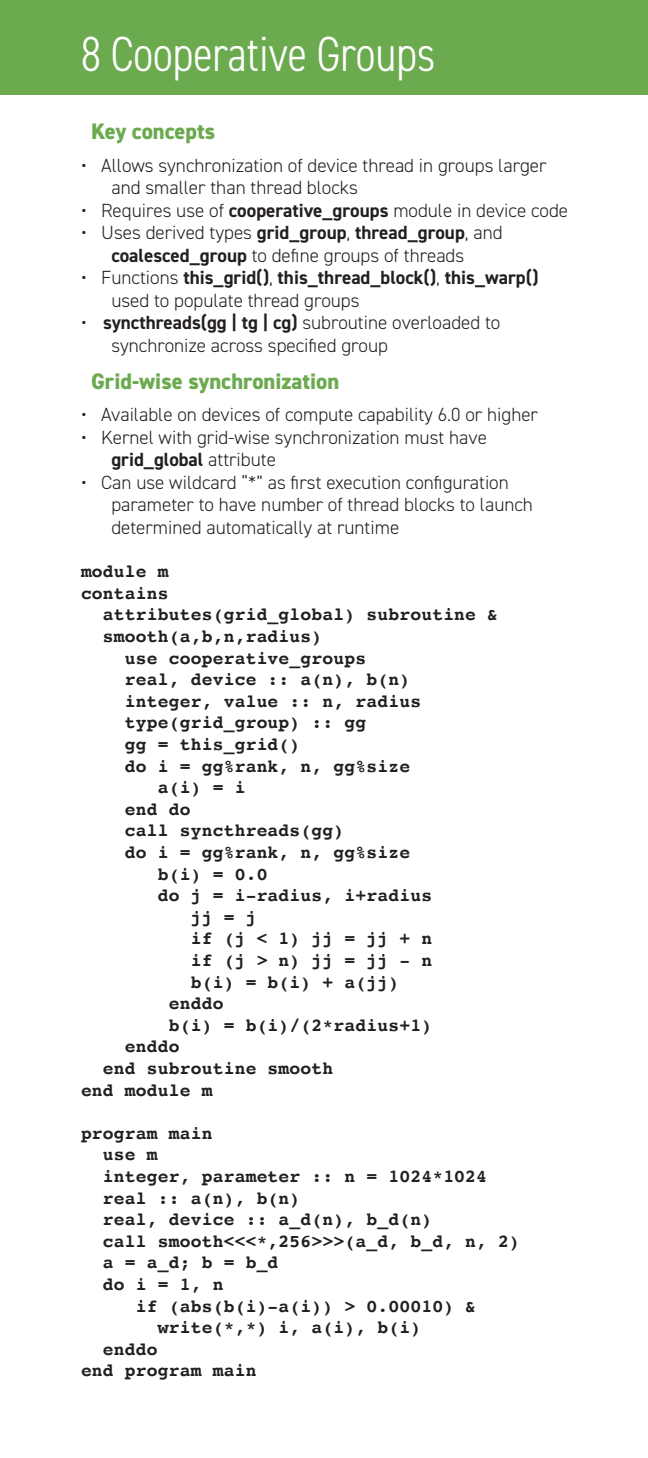
<style>
.page{position:relative;width:648px;height:1458px;background:#fff}
.page>*{position:absolute;margin:0;border:0;box-sizing:border-box;transform-origin:0 0}
.Titles{font:300 condensed 49.5px "DIN2014";color:#fff}
.Example_listing{font:800 22.5px "DIN2014";color:#6caa4f}
.t1{font:300 19.12px/22.5px "DIN2014";color:#231f20}
.t2{font:700 19.12px/22.5px "DIN2014";color:#231f20}
.Example_listing-2{font:700 18px/21.6px "Courier";letter-spacing:.01em;color:#231f20}
.s1{font-weight:700}
.s2{font-weight:300}
.s3{font-weight:400}
</style>
<div class="page">
<div style="left:0;top:0;width:648px;height:95px;background:#6caa4f"></div>
<p class="Titles" style="left:81px;top:23px;width:356px">8 Cooperative Groups</p>
<p class="Example_listing" style="left:91px;top:116px;width:126px">Key concepts</p>
<p class="t1" style="left:111px;top:154px;width:437px;text-indent:-30px">• Allows synchronization of device thread in groups larger and smaller than thread blocks</p>
<p class="t1" style="left:81px;top:199px;width:489px">• Requires use of <span class="s1">cooperative_groups</span> module in device code</p>
<p class="t1" style="left:81px;top:221px;width:423px;text-align:center">• Uses derived types <span class="s1">grid_group</span>, <span class="s1">thread_group</span>, and <span class="s1">coalesced_group</span> to define groups of threads</p>
<p class="t2" style="left:111px;top:266px;width:429px;text-indent:-30px"><span class="s2">• Functions</span> this_grid()<span class="s2">,</span> this_thread_block()<span class="s2">,</span> this_warp() <span class="s2">used to populate thread groups</span></p>
<p class="t1" style="left:111px;top:311px;width:391px;text-indent:-30px"><span class="s3">•</span> <span class="s1">syncthreads(gg | tg | cg)</span> subroutine overloaded to synchronize across specified group</p>
<p class="Example_listing" style="left:91px;top:366px;width:250px">Grid-wise synchronization</p>
<p class="t1" style="left:81px;top:404px;width:459px">• Available on devices of compute capability 6.0 or higher</p>
<p class="t1" style="left:111px;top:426px;width:377px;text-indent:-30px">• Kernel with grid-wise synchronization must have <span class="s1">grid_global</span> attribute</p>
<p class="t1" style="left:111px;top:471px;width:423px;text-indent:-30px">• Can use wildcard “*” as first execution configuration parameter to have number of thread blocks to launch determined automatically at runtime</p>
<p class="Example_listing-2" style="left:81px;top:560px;width:89px">module m</p>
<p class="Example_listing-2" style="left:81px;top:581px;width:89px">contains</p>
<p class="Example_listing-2" style="left:103px;top:603px;width:397px">attributes(grid_global) subroutine &amp; smooth(a,b,n,radius)</p>
<p class="Example_listing-2" style="left:125px;top:646px;width:243px">use cooperative_groups</p>
<p class="Example_listing-2" style="left:125px;top:668px;width:287px">real, device :: a(n), b(n)</p>
<p class="Example_listing-2" style="left:125px;top:689px;width:298px">integer, value :: n, radius</p>
<p class="Example_listing-2" style="left:125px;top:711px;width:243px">type(grid_group) :: gg</p>
<p class="Example_listing-2" style="left:125px;top:733px;width:177px">gg = this_grid()</p>
<p class="Example_listing-2" style="left:125px;top:754px;width:287px">do i = gg%rank, n, gg%size</p>
<p class="Example_listing-2" style="left:158px;top:776px;width:89px">a(i) = i</p>
<p class="Example_listing-2" style="left:125px;top:797px;width:67px">end do</p>
<p class="Example_listing-2" style="left:125px;top:819px;width:221px">call syncthreads(gg)</p>
<p class="Example_listing-2" style="left:125px;top:841px;width:287px">do i = gg%rank, n, gg%size</p>
<p class="Example_listing-2" style="left:158px;top:862px;width:111px">b(i) = 0.0</p>
<p class="Example_listing-2" style="left:158px;top:884px;width:276px">do j = i-radius, i+radius</p>
<p class="Example_listing-2" style="left:191px;top:905px;width:67px">jj = j</p>
<p class="Example_listing-2" style="left:191px;top:927px;width:243px">if (j &lt; 1) jj = jj + n</p>
<p class="Example_listing-2" style="left:191px;top:949px;width:243px">if (j &gt; n) jj = jj - n</p>
<p class="Example_listing-2" style="left:191px;top:970px;width:210px">b(i) = b(i) + a(jj)</p>
<p class="Example_listing-2" style="left:169px;top:992px;width:56px">enddo</p>
<p class="Example_listing-2" style="left:169px;top:1013px;width:265px">b(i) = b(i)/(2*radius+1)</p>
<p class="Example_listing-2" style="left:125px;top:1035px;width:56px">enddo</p>
<p class="Example_listing-2" style="left:103px;top:1057px;width:232px">end subroutine smooth</p>
<p class="Example_listing-2" style="left:81px;top:1078px;width:133px">end module m</p>
<p class="Example_listing-2" style="left:81px;top:1121px;width:133px">program main</p>
<p class="Example_listing-2" style="left:103px;top:1143px;width:56px">use m</p>
<p class="Example_listing-2" style="left:103px;top:1165px;width:386px">integer, parameter :: n = 1024*1024</p>
<p class="Example_listing-2" style="left:103px;top:1186px;width:199px">real :: a(n), b(n)</p>
<p class="Example_listing-2" style="left:103px;top:1208px;width:331px">real, device :: a_d(n), b_d(n)</p>
<p class="Example_listing-2" style="left:103px;top:1229px;width:419px">call smooth&lt;&lt;&lt;*,256&gt;&gt;&gt;(a_d, b_d, n, 2)</p>
<p class="Example_listing-2" style="left:103px;top:1251px;width:177px">a = a_d; b = b_d</p>
<p class="Example_listing-2" style="left:103px;top:1273px;width:122px">do i = 1, n</p>
<p class="Example_listing-2" style="left:136px;top:1294px;width:342px">if (abs(b(i)-a(i)) &gt; 0.00010) &amp;</p>
<p class="Example_listing-2" style="left:158px;top:1316px;width:265px">write(*,*) i, a(i), b(i)</p>
<p class="Example_listing-2" style="left:103px;top:1337px;width:56px">enddo</p>
<p class="Example_listing-2" style="left:81px;top:1359px;width:177px">end program main</p>
</div>
